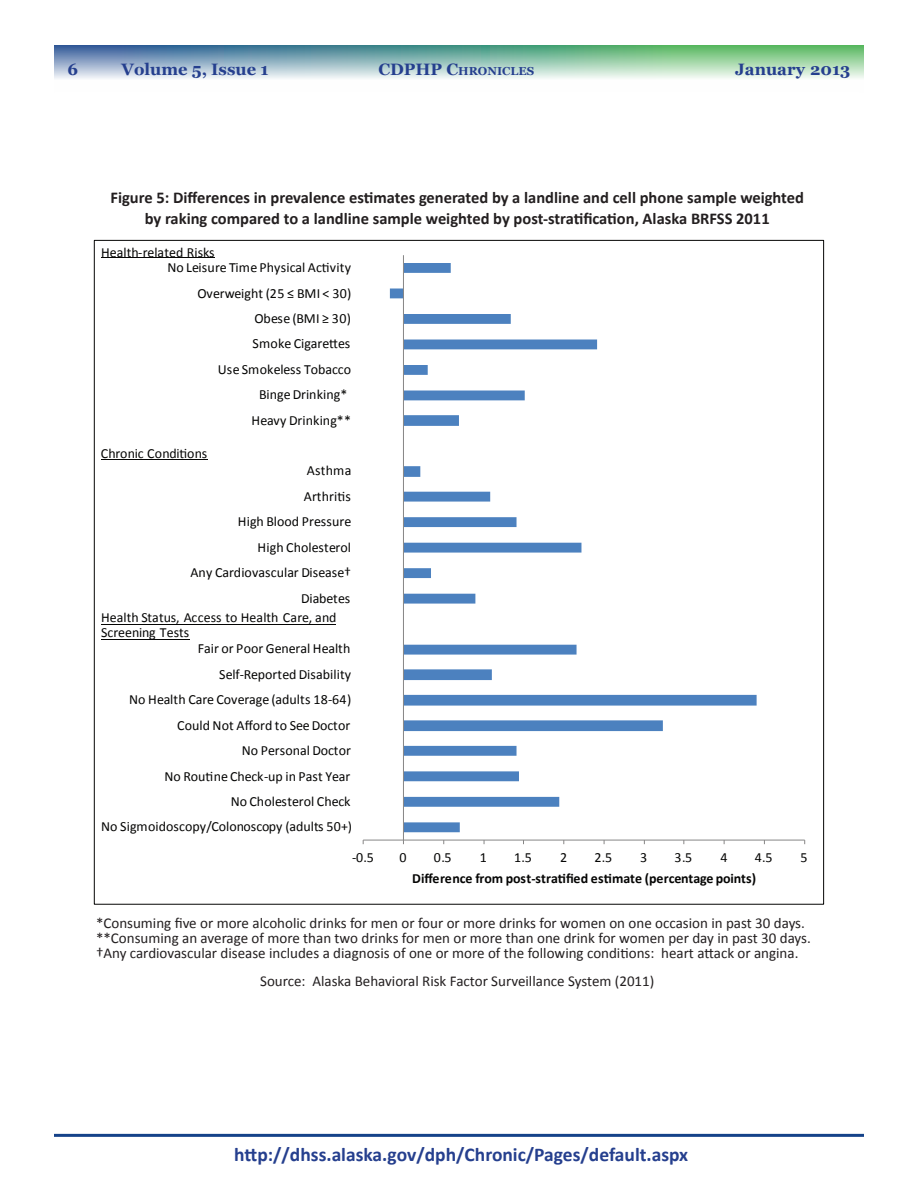
<style>
.page{position:relative;width:918px;height:1188px;background:#fff}
.page>*{position:absolute;margin:0;border:0;box-sizing:border-box;transform-origin:0 0}
.t1{font:700 19.5px "Calibri";color:#253f8e}
.t2{font:700 16.5px/21px "Calibri";color:#231f20;text-align:center}
.t3{font:700 16.5px "Georgia";color:#253f8e}
.t4{font:15px/15px "Calibri";color:#231f20}
.t5{font:13.95px/14.9px "Calibri";letter-spacing:.005em;color:#050504}
.t6{font:700 13.95px "Calibri";letter-spacing:-.005em;color:#050504}
.t7{font:700 11.55px "Georgia";color:#253f8e}
.s1{font-size:16.5px}
</style>
<div class="page">
<svg style="left:54px;top:46px;width:810px;height:33px"></svg>
<hr style="left:54px;top:1134px;width:810px;height:3px;background:#154289">
<svg style="left:390px;top:263px;width:367px;height:569px"></svg>
<hr style="left:363px;top:840px;width:442px;height:1px;background:#878686">
<hr style="left:403px;top:255px;width:1px;height:585px;background:#878686">
<hr style="left:101px;top:257px;width:114px;height:1px;background:#050504">
<hr style="left:101px;top:460px;width:106px;height:1px;background:#050504">
<hr style="left:101px;top:624px;width:235px;height:1px;background:#050504">
<hr style="left:101px;top:639px;width:88px;height:1px;background:#050504">
<p class="t3" style="left:68px;top:60px;width:12px">6</p>
<p class="t3" style="left:122px;top:60px;width:148px">Volume 5, Issue 1</p>
<p class="t7" style="left:378px;top:65px;width:157px"><span class="s1">CDPHP</span> <span class="s1">C</span>HRONICLES</p>
<p class="t3" style="left:735px;top:60px;width:117px">January 2013</p>
<h3 class="t2" style="left:110px;top:187px;width:695px">Figure 5: Differences in prevalence estimates generated by a landline and cell phone sample weighted by raking compared to a landline sample weighted by post-stratification, Alaska BRFSS 2011</h3>
<p class="t5" style="left:101px;top:245px;width:115px">Health-related Risks</p>
<p class="t5" style="left:167px;top:260px;width:185px">No Leisure Time Physical Activity</p>
<p class="t5" style="left:198px;top:286px;width:155px">Overweight (25 ≤ BMI &lt; 30)</p>
<p class="t5" style="left:255px;top:311px;width:98px">Obese (BMI ≥ 30)</p>
<p class="t5" style="left:253px;top:336px;width:99px">Smoke Cigarettes</p>
<p class="t5" style="left:218px;top:362px;width:135px">Use Smokeless Tobacco</p>
<p class="t5" style="left:259px;top:387px;width:90px">Binge Drinking*</p>
<p class="t5" style="left:101px;top:446px;width:108px">Chronic Conditions</p>
<p class="t5" style="left:251px;top:413px;width:101px">Heavy Drinking**</p>
<p class="t5" style="left:307px;top:463px;width:46px">Asthma</p>
<p class="t5" style="left:304px;top:489px;width:49px">Arthritis</p>
<p class="t5" style="left:238px;top:514px;width:115px">High Blood Pressure</p>
<p class="t5" style="left:258px;top:540px;width:95px">High Cholesterol</p>
<p class="t5" style="left:190px;top:565px;width:162px">Any Cardiovascular Disease†</p>
<p class="t5" style="left:301px;top:591px;width:51px">Diabetes</p>
<p class="t5" style="left:101px;top:610px;width:237px">Health Status, Access to Health Care, and<br>Screening Tests</p>
<p class="t5" style="left:198px;top:641px;width:154px">Fair or Poor General Health</p>
<p class="t5" style="left:219px;top:667px;width:134px">Self-Reported Disability</p>
<p class="t5" style="left:129px;top:692px;width:224px">No Health Care Coverage (adults 18-64)</p>
<p class="t5" style="left:177px;top:718px;width:175px">Could Not Afford to See Doctor</p>
<p class="t5" style="left:242px;top:743px;width:111px">No Personal Doctor</p>
<p class="t5" style="left:165px;top:769px;width:187px">No Routine Check-up in Past Year</p>
<p class="t5" style="left:231px;top:794px;width:121px">No Cholesterol Check</p>
<p class="t5" style="left:101px;top:819px;width:252px">No Sigmoidoscopy/Colonoscopy (adults 50+)</p>
<p class="t5" style="left:352px;top:850px;width:23px">-0.5</p>
<p class="t5" style="left:400px;top:850px;width:9px">0</p>
<p class="t5" style="left:434px;top:850px;width:19px">0.5</p>
<p class="t5" style="left:480px;top:850px;width:9px">1</p>
<p class="t5" style="left:514px;top:850px;width:19px">1.5</p>
<p class="t5" style="left:560px;top:850px;width:9px">2</p>
<p class="t5" style="left:594px;top:850px;width:19px">2.5</p>
<p class="t5" style="left:640px;top:850px;width:9px">3</p>
<p class="t5" style="left:675px;top:850px;width:19px">3.5</p>
<p class="t5" style="left:720px;top:850px;width:9px">4</p>
<p class="t5" style="left:755px;top:850px;width:19px">4.5</p>
<p class="t5" style="left:801px;top:850px;width:9px">5</p>
<p class="t6" style="left:412px;top:869px;width:346px">Difference from post-stratified estimate (percentage points)</p>
<p class="t4" style="left:96px;top:916px;width:716px">*Consuming five or more alcoholic drinks for men or four or more drinks for women on one occasion in past 30 days. **Consuming an average of more than two drinks for men or more than one drink for women per day in past 30 days. †Any cardiovascular disease includes a diagnosis of one or more of the following conditions: heart attack or angina.</p>
<p class="t4" style="left:260px;top:974px;width:396px">Source: Alaska Behavioral Risk Factor Surveillance System (2011)</p>
<h1 class="t1" style="left:234px;top:1142px;width:455px">http://dhss.alaska.gov/dph/Chronic/Pages/default.aspx</h1>
</div>
